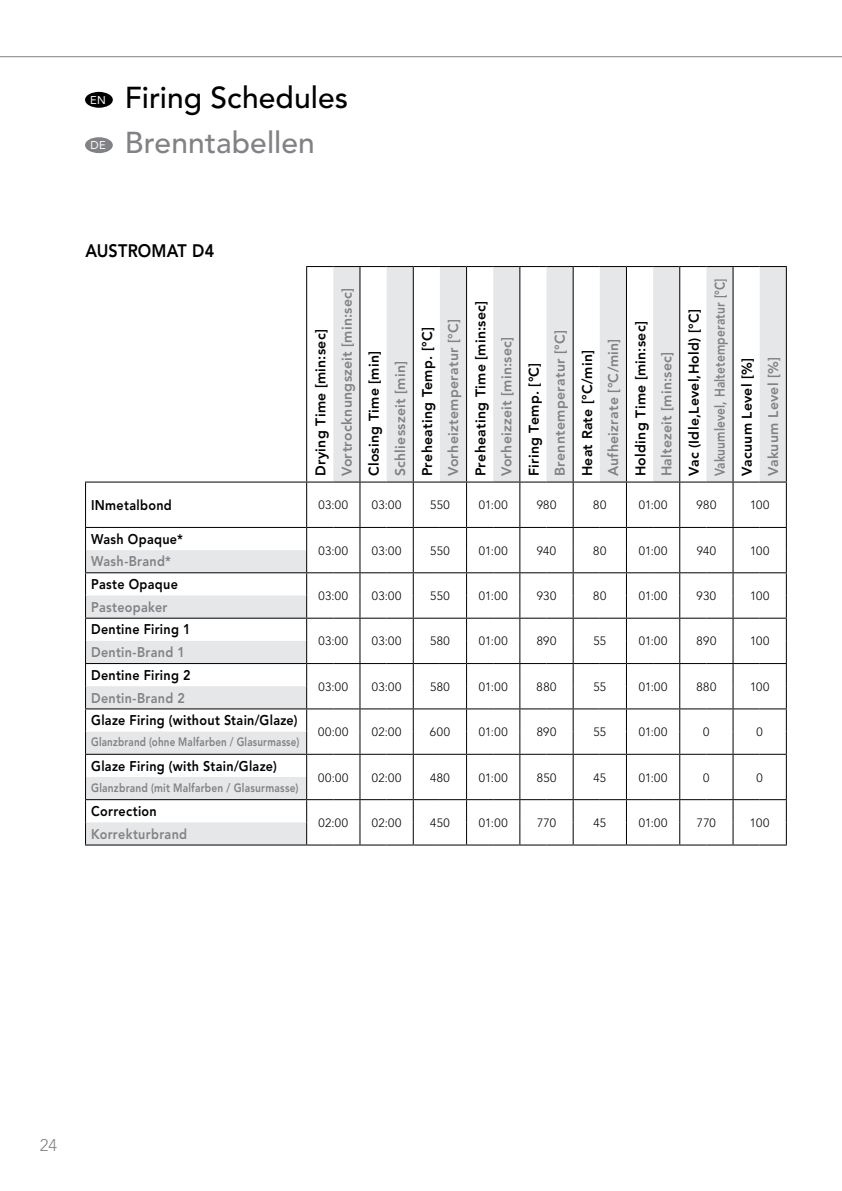
<style>
.page{position:relative;width:842px;height:1191px;background:#fff}
.page>*{position:absolute;margin:0;border:0;box-sizing:border-box;transform-origin:0 0}
.t1{font:500 30px "Avenir LT Std";color:#000}
.t2{font:500 30px "Avenir LT Std";letter-spacing:.005em;color:#808285}
.t3{font:800 18px "Avenir LT Std";letter-spacing:.01em;color:#000;scale:.9 1}
.t4{font:300 16.8px "Avenir LT Std";color:#808285}
.t5{font:800 14px "Avenir LT Std";letter-spacing:.025em;color:#000}
.t6{font:800 14px "Avenir LT Std";letter-spacing:.025em;color:#808285}
.t7{font:800 14px "Avenir LT Std";letter-spacing:.025em;color:#000;scale:.9 1}
.t8{font:800 14px "Avenir LT Std";letter-spacing:.025em;color:#808285;scale:.9 1}
.t9{font:800 14px "Avenir LT Std";letter-spacing:.025em;color:#808285;scale:.85 1}
.t10{font:300 12px "Avenir LT Std";letter-spacing:.04em;color:#000}
.t11{font:800 12px "Avenir LT Std";letter-spacing:.02em;color:#808285;scale:.82 1}
.t12{font:800 12px "Avenir LT Std";letter-spacing:.02em;color:#808285;scale:.85 1}
.t13{font:11.2px "Avenir LT Std";color:#fff}
</style>
<div class="page">
<hr style="left:0;top:56px;width:842px;height:1px;background:#808285">
<div style="left:85px;top:92px;width:28px;height:16px;background:#000;border-radius:50%"></div>
<div style="left:85px;top:137px;width:28px;height:16px;background:#808285;border-radius:50%"></div>
<svg style="left:86px;top:267px;width:700px;height:577px"></svg>
<hr style="left:306px;top:267px;width:1px;height:214px;background:#000">
<hr style="left:359px;top:267px;width:1px;height:214px;background:#000">
<hr style="left:413px;top:267px;width:1px;height:214px;background:#000">
<hr style="left:466px;top:267px;width:1px;height:214px;background:#000">
<hr style="left:519px;top:267px;width:1px;height:214px;background:#000">
<hr style="left:573px;top:267px;width:1px;height:214px;background:#000">
<hr style="left:626px;top:267px;width:1px;height:214px;background:#000">
<hr style="left:679px;top:267px;width:1px;height:214px;background:#000">
<hr style="left:732px;top:267px;width:1px;height:214px;background:#000">
<svg style="left:306px;top:266px;width:481px;height:1px"></svg>
<hr style="left:786px;top:267px;width:1px;height:214px;background:#000">
<hr style="left:85px;top:481px;width:222px;height:1px;background:#000">
<hr style="left:85px;top:482px;width:1px;height:45px;background:#000">
<hr style="left:306px;top:482px;width:1px;height:45px;background:#000">
<hr style="left:359px;top:482px;width:1px;height:45px;background:#000">
<hr style="left:413px;top:482px;width:1px;height:45px;background:#000">
<hr style="left:466px;top:482px;width:1px;height:45px;background:#000">
<hr style="left:519px;top:482px;width:1px;height:45px;background:#000">
<hr style="left:573px;top:482px;width:1px;height:45px;background:#000">
<hr style="left:626px;top:482px;width:1px;height:45px;background:#000">
<hr style="left:679px;top:482px;width:1px;height:45px;background:#000">
<hr style="left:732px;top:482px;width:1px;height:45px;background:#000">
<svg style="left:307px;top:481px;width:480px;height:1px"></svg>
<hr style="left:786px;top:482px;width:1px;height:45px;background:#000">
<hr style="left:85px;top:527px;width:222px;height:1px;background:#000">
<hr style="left:85px;top:572px;width:222px;height:1px;background:#000">
<hr style="left:85px;top:617px;width:222px;height:1px;background:#000">
<hr style="left:85px;top:663px;width:222px;height:1px;background:#000">
<hr style="left:85px;top:708px;width:222px;height:1px;background:#000">
<hr style="left:85px;top:754px;width:222px;height:1px;background:#000">
<hr style="left:85px;top:799px;width:222px;height:1px;background:#000">
<svg style="left:85px;top:528px;width:1px;height:316px"></svg>
<hr style="left:85px;top:844px;width:222px;height:1px;background:#000">
<svg style="left:306px;top:527px;width:481px;height:318px"></svg>
<p class="t13" style="left:90px;top:94px;width:17px">EN</p>
<h1 class="t1" style="left:125px;top:80px;width:225px">Firing Schedules</h1>
<p class="t13" style="left:90px;top:139px;width:17px">DE</p>
<h1 class="t2" style="left:125px;top:125px;width:192px">Brenntabellen</h1>
<h2 class="t3" style="left:86px;top:240px;width:145px">AUSTROMAT D4</h2>
<p class="t5" style="left:312px;top:476px;width:148px;rotate:-90deg">Drying Time [min:sec]</p>
<p class="t6" style="left:339px;top:476px;width:190px;rotate:-90deg">Vortrocknungszeit [min:sec]</p>
<p class="t5" style="left:366px;top:476px;width:127px;rotate:-90deg">Closing Time [min]</p>
<p class="t6" style="left:392px;top:476px;width:117px;rotate:-90deg">Schliesszeit [min]</p>
<p class="t5" style="left:419px;top:476px;width:150px;rotate:-90deg">Preheating Temp. [°C]</p>
<p class="t6" style="left:445px;top:476px;width:159px;rotate:-90deg">Vorheiztemperatur [°C]</p>
<p class="t5" style="left:472px;top:476px;width:177px;rotate:-90deg">Preheating Time [min:sec]</p>
<p class="t6" style="left:498px;top:476px;width:141px;rotate:-90deg">Vorheizzeit [min:sec]</p>
<p class="t5" style="left:526px;top:476px;width:115px;rotate:-90deg">Firing Temp. [°C]</p>
<p class="t6" style="left:552px;top:476px;width:148px;rotate:-90deg">Brenntemperatur [°C]</p>
<p class="t5" style="left:579px;top:476px;width:127px;rotate:-90deg">Heat Rate [°C/min]</p>
<p class="t6" style="left:605px;top:476px;width:139px;rotate:-90deg">Aufheizrate [°C/min]</p>
<p class="t5" style="left:632px;top:476px;width:156px;rotate:-90deg">Holding Time [min:sec]</p>
<p class="t6" style="left:658px;top:476px;width:126px;rotate:-90deg">Haltezeit [min:sec]</p>
<p class="t5" style="left:685px;top:476px;width:169px;rotate:-90deg">Vac (Idle,Level,Hold) [°C]</p>
<p class="t9" style="left:712px;top:476px;width:234px;rotate:-90deg">Vakuumlevel, Haltetemperatur [°C]</p>
<p class="t5" style="left:739px;top:476px;width:120px;rotate:-90deg">Vacuum Level [%]</p>
<p class="t6" style="left:765px;top:476px;width:120px;rotate:-90deg">Vakuum Level [%]</p>
<p class="t7" style="left:91px;top:497px;width:91px">INmetalbond</p>
<p class="t10" style="left:318px;top:498px;width:31px">03:00</p>
<p class="t10" style="left:372px;top:498px;width:31px">03:00</p>
<p class="t10" style="left:430px;top:498px;width:21px">550</p>
<p class="t10" style="left:479px;top:498px;width:30px">01:00</p>
<p class="t10" style="left:537px;top:498px;width:21px">980</p>
<p class="t10" style="left:593px;top:498px;width:15px">80</p>
<p class="t10" style="left:639px;top:498px;width:30px">01:00</p>
<p class="t10" style="left:696px;top:498px;width:21px">980</p>
<p class="t10" style="left:750px;top:498px;width:21px">100</p>
<p class="t7" style="left:91px;top:530px;width:103px">Wash Opaque*</p>
<p class="t10" style="left:318px;top:543px;width:31px">03:00</p>
<p class="t10" style="left:372px;top:543px;width:31px">03:00</p>
<p class="t10" style="left:430px;top:543px;width:21px">550</p>
<p class="t10" style="left:479px;top:543px;width:30px">01:00</p>
<p class="t10" style="left:537px;top:543px;width:21px">940</p>
<p class="t10" style="left:593px;top:543px;width:15px">80</p>
<p class="t10" style="left:639px;top:543px;width:30px">01:00</p>
<p class="t10" style="left:697px;top:543px;width:21px">940</p>
<p class="t10" style="left:750px;top:543px;width:21px">100</p>
<p class="t8" style="left:91px;top:553px;width:90px">Wash-Brand*</p>
<p class="t7" style="left:91px;top:576px;width:98px">Paste Opaque</p>
<p class="t10" style="left:318px;top:589px;width:31px">03:00</p>
<p class="t10" style="left:372px;top:589px;width:31px">03:00</p>
<p class="t10" style="left:430px;top:589px;width:21px">550</p>
<p class="t10" style="left:479px;top:589px;width:30px">01:00</p>
<p class="t10" style="left:537px;top:589px;width:21px">930</p>
<p class="t10" style="left:593px;top:589px;width:15px">80</p>
<p class="t10" style="left:639px;top:589px;width:30px">01:00</p>
<p class="t10" style="left:697px;top:589px;width:21px">930</p>
<p class="t10" style="left:750px;top:589px;width:21px">100</p>
<p class="t8" style="left:91px;top:598px;width:86px">Pasteopaker</p>
<p class="t7" style="left:91px;top:621px;width:112px">Dentine Firing 1</p>
<p class="t10" style="left:318px;top:634px;width:31px">03:00</p>
<p class="t10" style="left:372px;top:634px;width:31px">03:00</p>
<p class="t10" style="left:430px;top:634px;width:21px">580</p>
<p class="t10" style="left:479px;top:634px;width:30px">01:00</p>
<p class="t10" style="left:537px;top:634px;width:21px">890</p>
<p class="t10" style="left:593px;top:634px;width:14px">55</p>
<p class="t10" style="left:639px;top:634px;width:30px">01:00</p>
<p class="t10" style="left:697px;top:634px;width:21px">890</p>
<p class="t10" style="left:750px;top:634px;width:21px">100</p>
<p class="t8" style="left:91px;top:644px;width:106px">Dentin-Brand 1</p>
<p class="t7" style="left:91px;top:666px;width:112px">Dentine Firing 2</p>
<p class="t10" style="left:318px;top:679px;width:31px">03:00</p>
<p class="t10" style="left:372px;top:679px;width:31px">03:00</p>
<p class="t10" style="left:430px;top:679px;width:21px">580</p>
<p class="t10" style="left:479px;top:679px;width:30px">01:00</p>
<p class="t10" style="left:537px;top:679px;width:21px">880</p>
<p class="t10" style="left:593px;top:679px;width:14px">55</p>
<p class="t10" style="left:639px;top:679px;width:30px">01:00</p>
<p class="t10" style="left:696px;top:679px;width:21px">880</p>
<p class="t10" style="left:750px;top:679px;width:21px">100</p>
<p class="t8" style="left:91px;top:689px;width:106px">Dentin-Brand 2</p>
<p class="t7" style="left:91px;top:712px;width:231px">Glaze Firing (without Stain/Glaze)</p>
<p class="t10" style="left:318px;top:725px;width:32px">00:00</p>
<p class="t10" style="left:372px;top:725px;width:31px">02:00</p>
<p class="t10" style="left:430px;top:725px;width:22px">600</p>
<p class="t10" style="left:479px;top:725px;width:30px">01:00</p>
<p class="t10" style="left:537px;top:725px;width:21px">890</p>
<p class="t10" style="left:593px;top:725px;width:14px">55</p>
<p class="t10" style="left:639px;top:725px;width:30px">01:00</p>
<p class="t10" style="left:703px;top:725px;width:8px">0</p>
<p class="t10" style="left:757px;top:725px;width:8px">0</p>
<p class="t11" style="left:91px;top:735px;width:255px">Glanzbrand (ohne Malfarben / Glasurmasse)</p>
<p class="t7" style="left:91px;top:757px;width:208px">Glaze Firing (with Stain/Glaze)</p>
<p class="t10" style="left:318px;top:770px;width:32px">00:00</p>
<p class="t10" style="left:372px;top:770px;width:31px">02:00</p>
<p class="t10" style="left:430px;top:770px;width:21px">480</p>
<p class="t10" style="left:479px;top:770px;width:30px">01:00</p>
<p class="t10" style="left:537px;top:770px;width:21px">850</p>
<p class="t10" style="left:593px;top:770px;width:14px">45</p>
<p class="t10" style="left:639px;top:770px;width:30px">01:00</p>
<p class="t10" style="left:703px;top:770px;width:8px">0</p>
<p class="t10" style="left:757px;top:770px;width:8px">0</p>
<p class="t12" style="left:91px;top:780px;width:245px">Glanzbrand (mit Malfarben / Glasurmasse)</p>
<p class="t7" style="left:91px;top:802px;width:74px">Correction</p>
<p class="t10" style="left:318px;top:815px;width:31px">02:00</p>
<p class="t10" style="left:372px;top:815px;width:31px">02:00</p>
<p class="t10" style="left:430px;top:815px;width:21px">450</p>
<p class="t10" style="left:479px;top:815px;width:30px">01:00</p>
<p class="t10" style="left:537px;top:815px;width:20px">770</p>
<p class="t10" style="left:593px;top:815px;width:14px">45</p>
<p class="t10" style="left:639px;top:815px;width:30px">01:00</p>
<p class="t10" style="left:697px;top:815px;width:20px">770</p>
<p class="t10" style="left:750px;top:815px;width:21px">100</p>
<p class="t8" style="left:91px;top:825px;width:108px">Korrekturbrand</p>
<h3 class="t4" style="left:40px;top:1135px;width:19px">24</h3>
</div>
